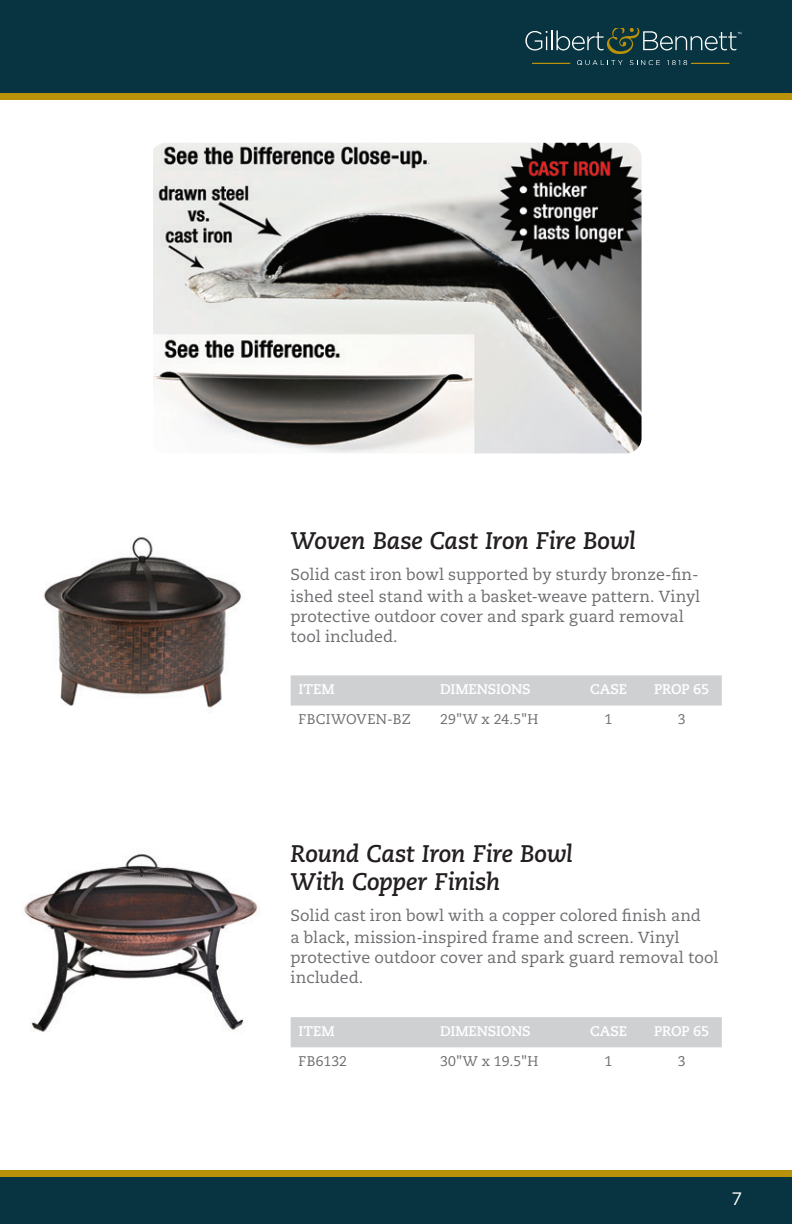
<style>
.page{position:relative;width:792px;height:1224px;background:#fff}
.page>*{position:absolute;margin:0;border:0;box-sizing:border-box;transform-origin:0 0}
.t1{font:italic 700 24px/28px "Caecilia LT Std";letter-spacing:-.02em;color:#231f20}
.t2{font:18px "Gotham";color:#fff}
.t3{font:16px/22px "Caecilia LT Std";color:#6c6d70}
.t4{font:700 14px "Caecilia LT Std";letter-spacing:-.01em;color:#fff}
.t5{font:14px "Caecilia LT Std";letter-spacing:.015em;color:#6c6d70}
</style>
<div class="page">
<div style="left:0;top:0;width:792px;height:95px;background:#083441"></div>
<div style="left:0;top:1177px;width:792px;height:47px;background:#083441"></div>
<svg style="left:525px;top:31px;width:22px;height:19px"></svg>
<hr style="left:551px;top:30px;width:2px;height:20px;background:#fff">
<hr style="left:532px;top:63px;width:38px;height:1px;background:#ba920a">
<hr style="left:692px;top:63px;width:37px;height:1px;background:#ba920a">
<svg style="left:577px;top:60px;width:46px;height:4px"></svg>
<svg style="left:630px;top:60px;width:30px;height:4px"></svg>
<svg style="left:667px;top:60px;width:20px;height:4px"></svg>
<svg style="left:556px;top:28px;width:185px;height:26px"></svg>
<div style="left:0;top:1171px;width:792px;height:6px;background:#ba920a"></div>
<div style="left:0;top:93px;width:792px;height:7px;background:#ba920a"></div>
<img style="left:153px;top:143px;width:489px;height:310px">
<img style="left:24px;top:854px;width:235px;height:178px">
<img style="left:43px;top:537px;width:198px;height:171px">
<div style="left:291px;top:675px;width:431px;height:31px;background:#cfd0d2"></div>
<div style="left:291px;top:1017px;width:431px;height:30px;background:#cfd0d2"></div>
<h1 class="t1" style="left:291px;top:527px;width:347px">Woven Base Cast Iron Fire Bowl</h1>
<p class="t3" style="left:291px;top:564px;width:411px">Solid cast iron bowl supported by sturdy bronze-fin&shy;ished steel stand with a basket-weave pattern. Vinyl</p>
<p class="t3" style="left:291px;top:607px;width:395px;line-height:20px">protective outdoor cover and spark guard removal tool included.</p>
<p class="t4" style="left:299px;top:681px;width:38px">ITEM</p>
<p class="t4" style="left:440px;top:681px;width:92px">DIMENSIONS</p>
<p class="t4" style="left:590px;top:681px;width:38px">CASE</p>
<p class="t4" style="left:654px;top:681px;width:57px">PROP 65</p>
<p class="t5" style="left:299px;top:711px;width:114px">FBCIWOVEN-BZ</p>
<p class="t5" style="left:440px;top:711px;width:100px">29"W x 24.5"H</p>
<p class="t5" style="left:605px;top:711px;width:9px">1</p>
<p class="t5" style="left:678px;top:711px;width:9px">3</p>
<h1 class="t1" style="left:291px;top:840px;width:284px">Round Cast Iron Fire Bowl<br>With Copper Finish</h1>
<p class="t3" style="left:291px;top:905px;width:412px">Solid cast iron bowl with a copper colored finish and a black, mission-inspired frame and screen. Vinyl</p>
<p class="t3" style="left:291px;top:948px;width:429px;line-height:20px">protective outdoor cover and spark guard removal tool included.</p>
<p class="t4" style="left:299px;top:1023px;width:38px">ITEM</p>
<p class="t4" style="left:440px;top:1023px;width:92px">DIMENSIONS</p>
<p class="t4" style="left:590px;top:1023px;width:38px">CASE</p>
<p class="t4" style="left:654px;top:1023px;width:57px">PROP 65</p>
<p class="t5" style="left:299px;top:1053px;width:50px">FB6132</p>
<p class="t5" style="left:440px;top:1053px;width:100px">30"W x 19.5"H</p>
<p class="t5" style="left:605px;top:1053px;width:9px">1</p>
<p class="t5" style="left:678px;top:1053px;width:9px">3</p>
<p class="t2" style="left:731px;top:1188px;width:12px">7</p>
</div>
